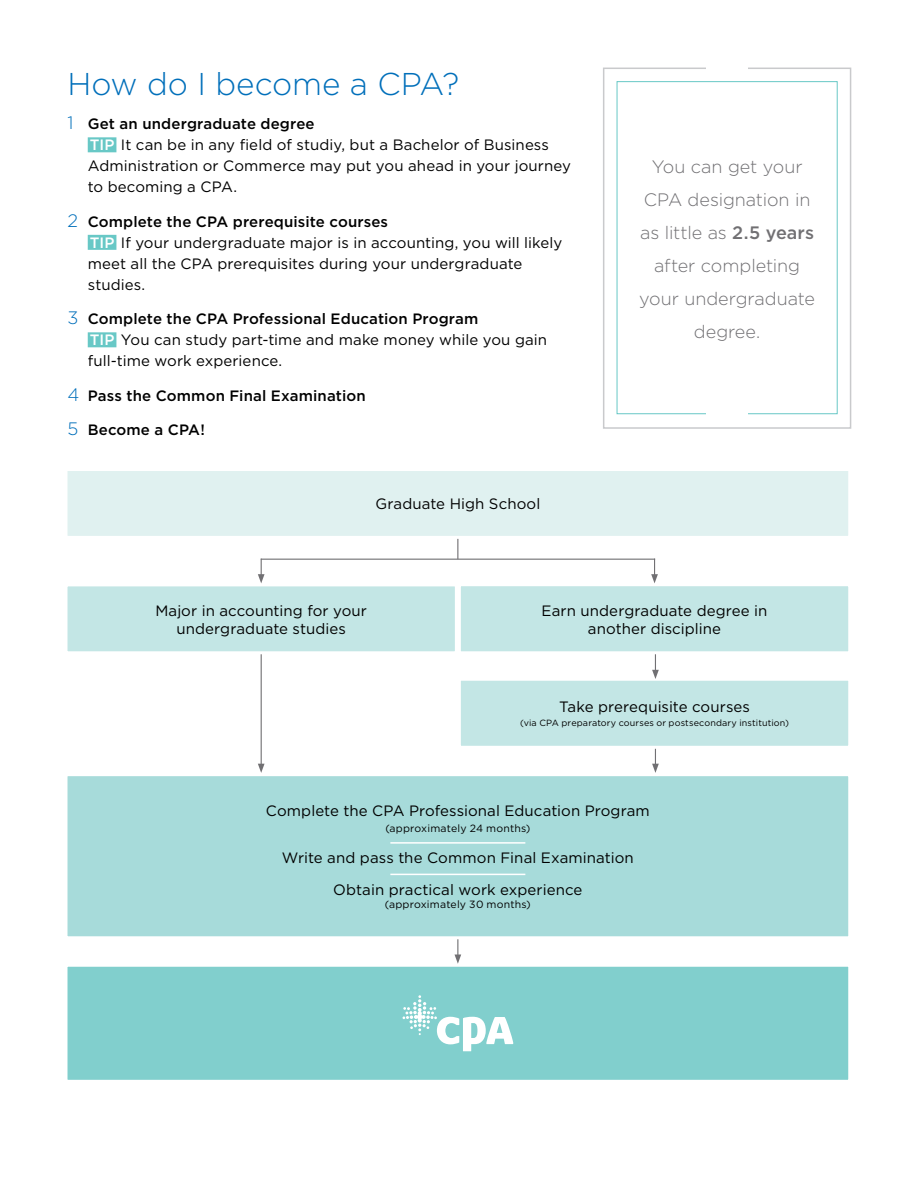
<style>
.page{position:relative;width:918px;height:1188px;background:#fff}
.page>*{position:absolute;margin:0;border:0;box-sizing:border-box;transform-origin:0 0}
.t1{font:300 31.5px "Gotham";letter-spacing:-.005em;color:#006fba}
.t2{font:300 18px/33px "Gotham";letter-spacing:-.005em;color:#717073;text-align:center}
.t3{font:15px/21px "Gotham";letter-spacing:.005em;color:#000}
.t4{font:500 15px "Gotham";letter-spacing:.01em;color:#000}
.t5{font:10.5px "Gotham";letter-spacing:.02em;color:#000}
.t6{font:9px "Gotham";letter-spacing:.015em;color:#000}
.s1{font-weight:300;font-size:18px;color:#006fba}
.s2{font-weight:500}
.s3{font-weight:500;color:#fff}
</style>
<div class="page">
<div style="left:88px;top:137px;width:28px;height:15px;background:#68c8c6"></div>
<div style="left:88px;top:235px;width:28px;height:15px;background:#68c8c6"></div>
<div style="left:88px;top:332px;width:28px;height:15px;background:#68c8c6"></div>
<div style="left:66px;top:470px;width:784px;height:67px;background:#e0f1f0"></div>
<div style="left:64px;top:468px;width:787px;height:71px;border:3px solid #fff"></div>
<div style="left:64px;top:964px;width:787px;height:119px;background:#81cfcd;border:3px solid #fff"></div>
<div style="left:66px;top:775px;width:784px;height:163px;background:#a7dbda"></div>
<hr style="left:390px;top:842px;width:135px;height:2px;background:#fff">
<hr style="left:390px;top:874px;width:135px;height:1px;background:#fff">
<div style="left:64px;top:773px;width:787px;height:166px;border:3px solid #fff"></div>
<div style="left:66px;top:585px;width:390px;height:68px;background:#c3e6e5"></div>
<div style="left:64px;top:583px;width:394px;height:71px;border:3px solid #fff"></div>
<div style="left:459px;top:585px;width:391px;height:68px;background:#c3e6e5"></div>
<div style="left:458px;top:583px;width:393px;height:71px;border:3px solid #fff"></div>
<div style="left:459px;top:679px;width:391px;height:68px;background:#c3e6e5"></div>
<div style="left:458px;top:678px;width:393px;height:71px;border:3px solid #fff"></div>
<svg style="left:403px;top:995px;width:110px;height:56px"></svg>
<hr style="left:261px;top:654px;width:1px;height:112px;background:#717073">
<svg style="left:258px;top:764px;width:7px;height:9px"></svg>
<svg style="left:652px;top:654px;width:7px;height:25px"></svg>
<svg style="left:652px;top:749px;width:7px;height:24px"></svg>
<svg style="left:455px;top:939px;width:6px;height:25px"></svg>
<svg style="left:258px;top:559px;width:7px;height:24px"></svg>
<svg style="left:651px;top:559px;width:7px;height:24px"></svg>
<hr style="left:261px;top:559px;width:394px;height:1px;background:#717073">
<svg style="left:457px;top:539px;width:1px;height:20px"></svg>
<div style="left:603px;top:68px;width:248px;height:361px;border:2px solid #c9cacc"></div>
<div style="left:617px;top:81px;width:221px;height:333px;border:1px solid #68c8c6"></div>
<div style="left:706px;top:52px;width:42px;height:21px;background:#fff"></div>
<div style="left:706px;top:405px;width:42px;height:21px;background:#fff"></div>
<h1 class="t1" style="left:68px;top:64px;width:393px">How do I become a CPA?</h1>
<p class="t3" style="left:88px;top:113px;width:485px;text-indent:-20px"><span class="s1">1</span> <span class="s2">Get an undergraduate degree<br></span><span class="s3">TIP</span> It can be in any field of studiy, but a Bachelor of Business Administration or Commerce may put you ahead in your journey to becoming a CPA.</p>
<p class="t3" style="left:88px;top:210px;width:476px;text-indent:-20px"><span class="s1">2</span> <span class="s2">Complete the CPA prerequisite courses<br></span><span class="s3">TIP</span> If your undergraduate major is in accounting, you will likely meet all the CPA prerequisites during your undergraduate studies.</p>
<p class="t3" style="left:88px;top:308px;width:461px;text-indent:-20px"><span class="s1">3</span> <span class="s2">Complete the CPA Professional Education Program<br></span><span class="s3">TIP</span> You can study part-time and make money while you gain full-time work experience.</p>
<p class="t4" style="left:68px;top:385px;width:300px"><span class="s1">4</span> Pass the Common Final Examination</p>
<p class="t4" style="left:68px;top:420px;width:139px"><span class="s1">5</span> Become a CPA!</p>
<p class="t3" style="left:375px;top:493px;width:166px">Graduate High School</p>
<p class="t2" style="left:639px;top:150px;width:177px">You can get your<br>CPA designation in as little as <span class="s2">2.5 years </span>after completing your undergraduate degree.</p>
<p class="t3" style="left:155px;top:601px;width:213px;line-height:18px;text-align:center">Major in accounting for your undergraduate studies</p>
<p class="t3" style="left:542px;top:601px;width:227px;line-height:18px;text-align:center">Earn undergraduate degree in another discipline</p>
<p class="t3" style="left:559px;top:696px;width:192px">Take prerequisite courses</p>
<p class="t6" style="left:520px;top:717px;width:270px">(via CPA preparatory courses or postsecondary institution)</p>
<p class="t3" style="left:266px;top:800px;width:385px">Complete the CPA Professional Education Program</p>
<p class="t5" style="left:385px;top:821px;width:146px">(approximately 24 months)</p>
<p class="t3" style="left:282px;top:842px;width:353px;line-height:31.5px;text-align:center">Write and pass the Common Final Examination<br>Obtain practical work experience</p>
<p class="t5" style="left:385px;top:898px;width:147px">(approximately 30 months)</p>
</div>
